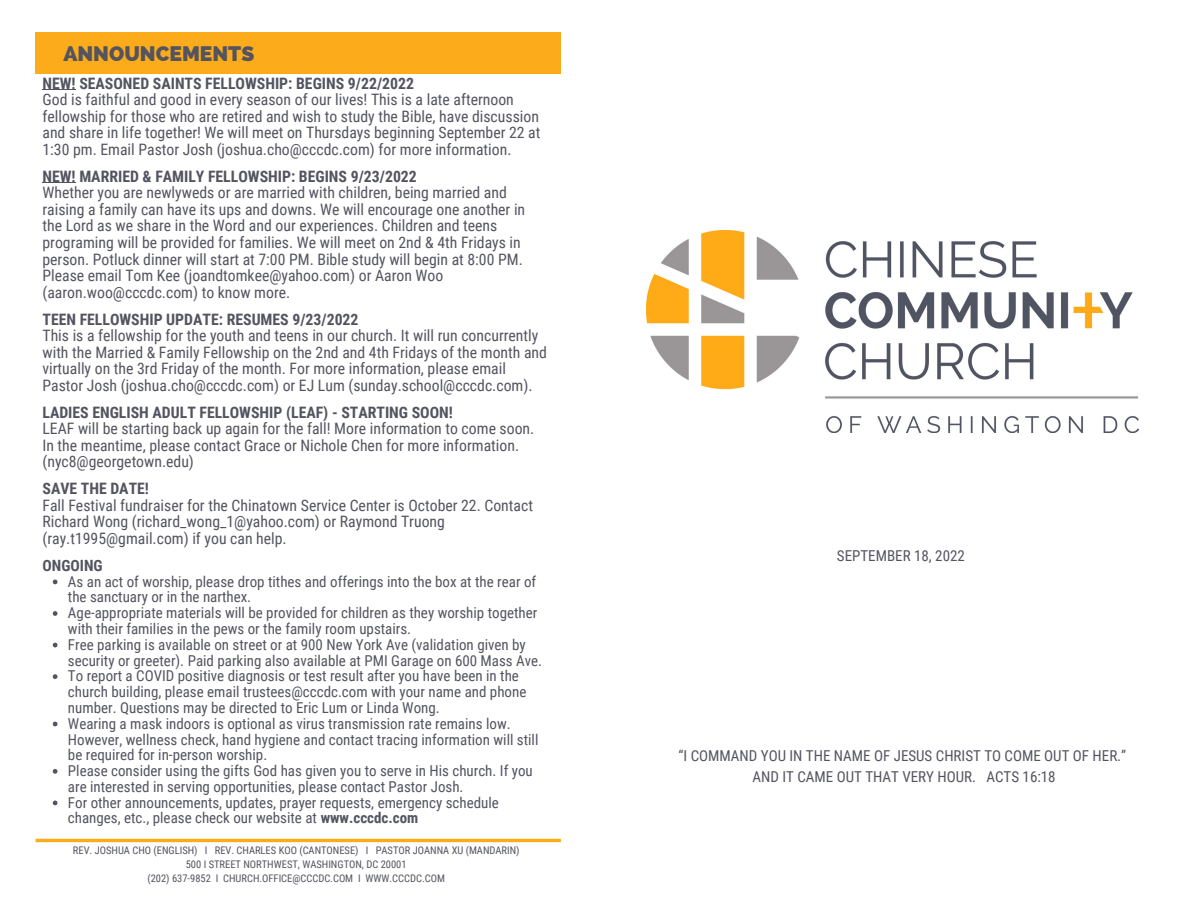
<style>
.page{position:relative;width:1188px;height:918px;background:#fff}
.page>*{position:absolute;margin:0;border:0;box-sizing:border-box;transform-origin:0 0}
.t1{font:800 21px "Raleway";color:#53545f}
.t2{font:15.75px/16.5px "Roboto Condensed";color:#53545f}
.t3{font:700 15.75px "Roboto Condensed";color:#53545f}
.t4{font:700 15.6px "Roboto Condensed";color:#53545f}
.t5{font:15px/15.8px "Roboto Condensed";color:#53545f}
.t6{font:10.5px/14px "Roboto Condensed";color:#53545f;text-align:center}
.s1{font-weight:700}
</style>
<div class="page">
<img style="left:646px;top:231px;width:493px;height:201px">
<hr style="left:36px;top:839px;width:525px;height:3px;background:#fcab1a">
<svg style="left:53px;top:580px;width:4px;height:4px"></svg>
<svg style="left:53px;top:611px;width:4px;height:5px"></svg>
<svg style="left:53px;top:643px;width:4px;height:4px"></svg>
<svg style="left:53px;top:674px;width:4px;height:5px"></svg>
<svg style="left:53px;top:722px;width:4px;height:4px"></svg>
<svg style="left:53px;top:769px;width:4px;height:5px"></svg>
<svg style="left:53px;top:801px;width:4px;height:4px"></svg>
<hr style="left:43px;top:89px;width:33px;height:1px;background:#53545f">
<hr style="left:43px;top:183px;width:33px;height:1px;background:#53545f">
<div style="left:36px;top:33px;width:525px;height:41px;background:#fcab1a"></div>
<h1 class="t1" style="left:63px;top:42px;width:192px">ANNOUNCEMENTS</h1>
<p class="t3" style="left:43px;top:74px;width:373px">NEW! SEASONED SAINTS FELLOWSHIP: BEGINS 9/22/2022</p>
<p class="t2" style="left:43px;top:92px;width:499px">God is faithful and good in every season of our lives! This is a late afternoon fellowship for those who are retired and wish to study the Bible, have discussion and share in life together! We will meet on Thursdays beginning September 22 at 1:30 pm. Email Pastor Josh (joshua.cho@cccdc.com) for more information.</p>
<p class="t3" style="left:43px;top:167px;width:376px">NEW! MARRIED &amp; FAMILY FELLOWSHIP: BEGINS 9/23/2022</p>
<p class="t2" style="left:43px;top:185px;width:484px">Whether you are newlyweds or are married with children, being married and raising a family can have its ups and downs. We will encourage one another in the Lord as we share in the Word and our experiences. Children and teens programing will be provided for families. We will meet on 2nd &amp; 4th Fridays in person. Potluck dinner will start at 7:00 PM. Bible study will begin at 8:00 PM.<br>Please email Tom Kee (joandtomkee@yahoo.com) or Aaron Woo (aaron.woo@cccdc.com) to know more.</p>
<p class="t3" style="left:43px;top:310px;width:318px">TEEN FELLOWSHIP UPDATE: RESUMES 9/23/2022</p>
<p class="t2" style="left:43px;top:328px;width:506px">This is a fellowship for the youth and teens in our church. It will run concurrently with the Married &amp; Family Fellowship on the 2nd and 4th Fridays of the month and virtually on the 3rd Friday of the month. For more information, please email Pastor Josh (joshua.cho@cccdc.com) or EJ Lum (sunday.school@cccdc.com).</p>
<p class="t3" style="left:43px;top:403px;width:412px">LADIES ENGLISH ADULT FELLOWSHIP (LEAF) - STARTING SOON!</p>
<p class="t2" style="left:43px;top:421px;width:493px">LEAF will be starting back up again for the fall! More information to come soon.<br>In the meantime, please contact Grace or Nichole Chen for more information. (nyc8@georgetown.edu)</p>
<p class="t3" style="left:43px;top:480px;width:108px">SAVE THE DATE!</p>
<p class="t2" style="left:43px;top:497px;width:492px">Fall Festival fundraiser for the Chinatown Service Center is October 22. Contact<br>Richard Wong (richard_wong_1@yahoo.com) or Raymond Truong (ray.t1995@gmail.com) if you can help.</p>
<p class="t4" style="left:43px;top:556px;width:62px">ONGOING</p>
<p class="t5" style="left:68px;top:574px;width:476px">As an act of worship, please drop tithes and offerings into the box at the rear of the sanctuary or in the narthex.<br>Age-appropriate materials will be provided for children as they worship together with their families in the pews or the family room upstairs.<br>Free parking is available on street or at 900 New York Ave (validation given by security or greeter). Paid parking also available at PMI Garage on 600 Mass Ave.<br>To report a COVID positive diagnosis or test result after you have been in the church building, please email trustees@cccdc.com with your name and phone number. Questions may be directed to Eric Lum or Linda Wong.<br>Wearing a mask indoors is optional as virus transmission rate remains low.<br>However, wellness check, hand hygiene and contact tracing information will still be required for in-person worship.<br>Please consider using the gifts God has given you to serve in His church. If you are interested in serving opportunities, please contact Pastor Josh.<br>For other announcements, updates, prayer requests, emergency schedule changes, etc., please check our website at <span class="s1">www.cccdc.com</span></p>
<p class="t6" style="left:73px;top:844px;width:448px">REV. JOSHUA CHO (ENGLISH) I REV. CHARLES KOO (CANTONESE) I PASTOR JOANNA XU (MANDARIN)<br>500 I STREET NORTHWEST, WASHINGTON, DC 20001<br>(202) 637-9852 I CHURCH.OFFICE@CCCDC.COM I WWW.CCCDC.COM</p>
<p class="t5" style="left:837px;top:548px;width:129px">SEPTEMBER 18, 2022</p>
<p class="t5" style="left:679px;top:746px;width:449px;line-height:20.2px;text-align:center">“I COMMAND YOU IN THE NAME OF JESUS CHRIST TO COME OUT OF HER.”<br>AND IT CAME OUT THAT VERY HOUR. ACTS 16:18</p>
</div>
